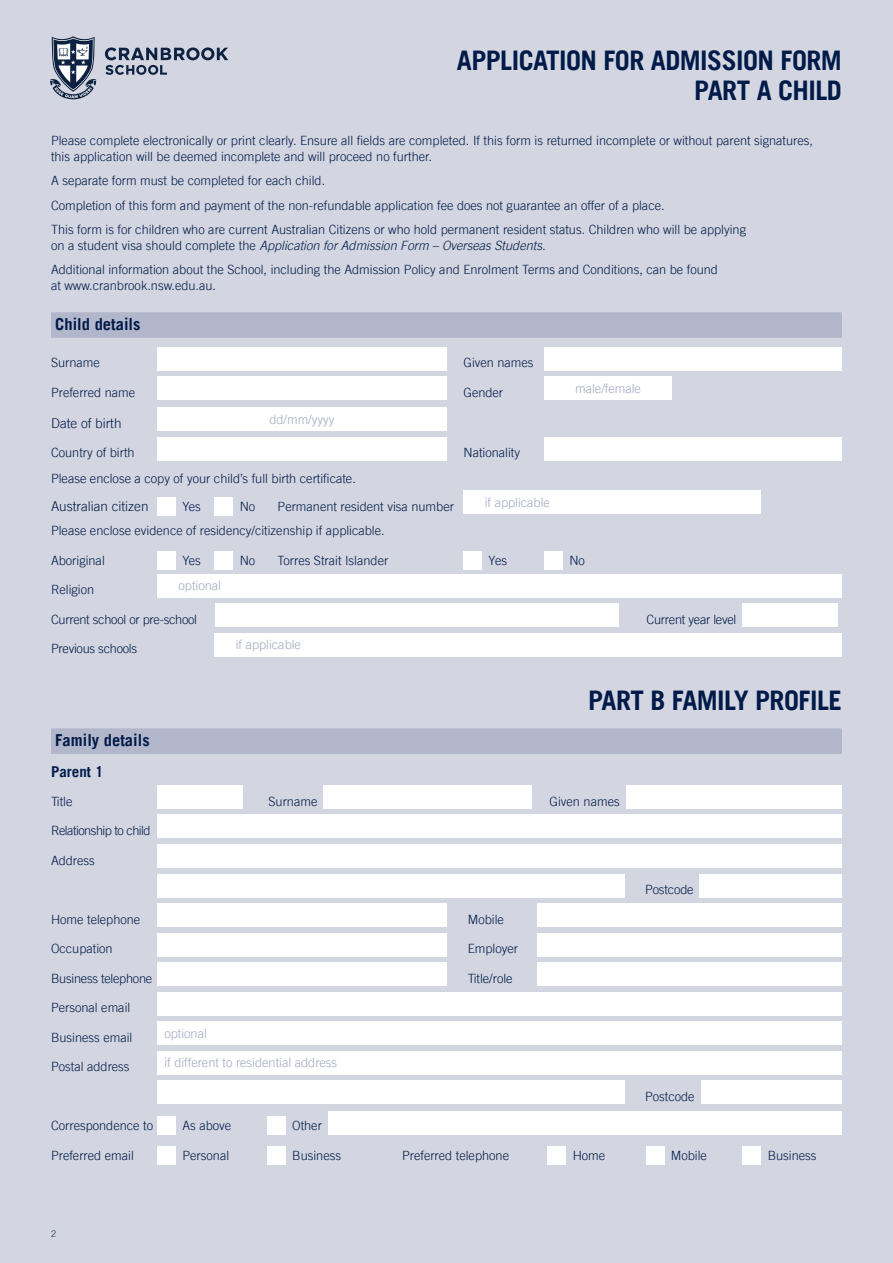
<style>
.page{position:relative;width:893px;height:1263px;background:#d3d5e0}
.page>*{position:absolute;margin:0;border:0;box-sizing:border-box;transform-origin:0 0}
.t1{font:700 27px/30px "Trade Gothic LT";letter-spacing:-.02em;color:#001b49;text-align:right}
.t2{font:700 16.5px "Trade Gothic LT";color:#001b49}
.t3{font:700 15px "Trade Gothic LT";color:#001b49}
.t4{font:300 13.5px "Trade Gothic LT";color:#001b49}
.t5{font:300 12.75px/24.3px "Trade Gothic LT";color:#001b49}
.t6{font:300 12.75px "Trade Gothic LT";color:#a2a8bf}
.t7{font:300 12.75px "Trade Gothic LT";letter-spacing:-.02em;color:#001b49}
.t8{font:300 12.75px "Trade Gothic LT";letter-spacing:-.04em;color:#001b49}
.t9{font:300 9px "Trade Gothic LT";color:#001b49}
.s1{font-style:italic}
</style>
<div class="page">
<div style="left:51px;top:312px;width:791px;height:26px;background:#b1b6ca"></div>
<div style="left:51px;top:728px;width:791px;height:26px;background:#b1b6ca"></div>
<div style="left:157px;top:347px;width:289px;height:23px;background:#fff"></div>
<div style="left:544px;top:347px;width:298px;height:23px;background:#fff"></div>
<div style="left:157px;top:376px;width:289px;height:24px;background:#fff"></div>
<div style="left:544px;top:376px;width:128px;height:24px;background:#fff"></div>
<div style="left:157px;top:407px;width:289px;height:24px;background:#fff"></div>
<div style="left:157px;top:437px;width:289px;height:23px;background:#fff"></div>
<div style="left:544px;top:437px;width:298px;height:23px;background:#fff"></div>
<div style="left:157px;top:497px;width:19px;height:19px;background:#fff"></div>
<div style="left:215px;top:497px;width:18px;height:19px;background:#fff"></div>
<div style="left:463px;top:491px;width:298px;height:23px;background:#fff"></div>
<div style="left:157px;top:551px;width:19px;height:19px;background:#fff"></div>
<div style="left:215px;top:551px;width:18px;height:19px;background:#fff"></div>
<div style="left:463px;top:551px;width:19px;height:19px;background:#fff"></div>
<div style="left:544px;top:551px;width:19px;height:19px;background:#fff"></div>
<div style="left:157px;top:574px;width:685px;height:23px;background:#fff"></div>
<div style="left:215px;top:603px;width:403px;height:24px;background:#fff"></div>
<div style="left:743px;top:603px;width:95px;height:24px;background:#fff"></div>
<div style="left:215px;top:633px;width:627px;height:23px;background:#fff"></div>
<div style="left:157px;top:785px;width:85px;height:24px;background:#fff"></div>
<div style="left:324px;top:785px;width:208px;height:24px;background:#fff"></div>
<div style="left:626px;top:785px;width:216px;height:24px;background:#fff"></div>
<div style="left:157px;top:815px;width:685px;height:23px;background:#fff"></div>
<div style="left:157px;top:844px;width:685px;height:24px;background:#fff"></div>
<div style="left:157px;top:874px;width:468px;height:23px;background:#fff"></div>
<div style="left:700px;top:874px;width:142px;height:23px;background:#fff"></div>
<div style="left:157px;top:903px;width:289px;height:24px;background:#fff"></div>
<div style="left:537px;top:903px;width:305px;height:24px;background:#fff"></div>
<div style="left:157px;top:933px;width:289px;height:23px;background:#fff"></div>
<div style="left:537px;top:933px;width:305px;height:23px;background:#fff"></div>
<div style="left:157px;top:962px;width:289px;height:24px;background:#fff"></div>
<div style="left:537px;top:962px;width:305px;height:24px;background:#fff"></div>
<div style="left:157px;top:992px;width:685px;height:23px;background:#fff"></div>
<div style="left:157px;top:1021px;width:685px;height:24px;background:#fff"></div>
<div style="left:157px;top:1051px;width:685px;height:23px;background:#fff"></div>
<div style="left:157px;top:1080px;width:468px;height:24px;background:#fff"></div>
<div style="left:701px;top:1080px;width:141px;height:24px;background:#fff"></div>
<div style="left:157px;top:1116px;width:19px;height:19px;background:#fff"></div>
<div style="left:267px;top:1116px;width:19px;height:19px;background:#fff"></div>
<div style="left:328px;top:1112px;width:514px;height:23px;background:#fff"></div>
<div style="left:157px;top:1146px;width:19px;height:18px;background:#fff"></div>
<div style="left:267px;top:1146px;width:19px;height:18px;background:#fff"></div>
<div style="left:548px;top:1146px;width:18px;height:18px;background:#fff"></div>
<div style="left:646px;top:1146px;width:18px;height:18px;background:#fff"></div>
<div style="left:743px;top:1146px;width:18px;height:18px;background:#fff"></div>
<svg style="left:105px;top:47px;width:123px;height:28px"></svg>
<svg style="left:50px;top:36px;width:47px;height:63px"></svg>
<h1 class="t1" style="left:457px;top:45px;width:387px">APPLICATION FOR ADMISSION FORM<br>PART A CHILD</h1>
<p class="t5" style="left:51px;top:133px;width:763px;line-height:15.8px">Please complete electronically or print clearly. Ensure all fields are completed. If this form is returned incomplete or without parent signatures, this application will be deemed incomplete and will proceed no further.</p>
<p class="t5" style="left:51px;top:168px;width:696px">A separate form must be completed for each child.<br>Completion of this form and payment of the non-refundable application fee does not guarantee an offer of a place.<br>This form is for children who are current Australian Citizens or who hold permanent resident status. Children who will be applying</p>
<p class="t5" style="left:51px;top:233px;width:668px">on a student visa should complete the <span class="s1">Application for Admission Form – Overseas Students.<br></span>Additional information about the School, including the Admission Policy and Enrolment Terms and Conditions, can be found</p>
<p class="t5" style="left:51px;top:273px;width:167px">at www.cranbrook.nsw.edu.au.</p>
<p class="t2" style="left:55px;top:314px;width:87px">Child details</p>
<p class="t5" style="left:51px;top:350px;width:50px">Surname</p>
<p class="t5" style="left:463px;top:350px;width:72px">Given names</p>
<p class="t5" style="left:51px;top:380px;width:86px">Preferred name</p>
<p class="t5" style="left:463px;top:380px;width:41px">Gender</p>
<p class="t6" style="left:575px;top:381px;width:67px">male/female</p>
<p class="t4" style="left:51px;top:415px;width:72px">Date of birth</p>
<p class="t6" style="left:269px;top:412px;width:67px">dd/mm/yyyy</p>
<p class="t5" style="left:51px;top:440px;width:85px">Country of birth</p>
<p class="t5" style="left:463px;top:440px;width:58px">Nationality</p>
<p class="t5" style="left:51px;top:466px;width:306px">Please enclose a copy of your child’s full birth certificate.</p>
<p class="t4" style="left:51px;top:498px;width:99px">Australian citizen</p>
<p class="t5" style="left:182px;top:494px;width:20px">Yes</p>
<p class="t5" style="left:240px;top:494px;width:17px">No</p>
<p class="t5" style="left:278px;top:494px;width:178px">Permanent resident visa number</p>
<p class="t6" style="left:485px;top:495px;width:67px">if applicable</p>
<p class="t5" style="left:51px;top:518px;width:335px">Please enclose evidence of residency/citizenship if applicable.</p>
<p class="t5" style="left:51px;top:548px;width:55px">Aboriginal</p>
<p class="t5" style="left:182px;top:548px;width:20px">Yes</p>
<p class="t5" style="left:240px;top:548px;width:17px">No</p>
<p class="t5" style="left:278px;top:548px;width:112px">Torres Strait Islander</p>
<p class="t5" style="left:489px;top:548px;width:20px">Yes</p>
<p class="t5" style="left:569px;top:548px;width:17px">No</p>
<p class="t5" style="left:51px;top:577px;width:45px">Religion</p>
<p class="t6" style="left:179px;top:578px;width:44px">optional</p>
<p class="t7" style="left:51px;top:612px;width:148px">Current school or pre-school</p>
<p class="t7" style="left:647px;top:612px;width:91px">Current year level</p>
<p class="t7" style="left:51px;top:641px;width:88px">Previous schools</p>
<p class="t6" style="left:236px;top:637px;width:67px">if applicable</p>
<h1 class="t1" style="left:588px;top:685px;width:255px">PART B FAMILY PROFILE</h1>
<p class="t2" style="left:55px;top:730px;width:96px">Family details</p>
<p class="t3" style="left:51px;top:763px;width:54px">Parent 1</p>
<p class="t5" style="left:51px;top:789px;width:23px">Title</p>
<p class="t5" style="left:269px;top:789px;width:50px">Surname</p>
<p class="t5" style="left:550px;top:789px;width:72px">Given names</p>
<p class="t8" style="left:51px;top:823px;width:101px">Relationship to child</p>
<p class="t5" style="left:51px;top:848px;width:45px">Address</p>
<p class="t5" style="left:645px;top:877px;width:50px">Postcode</p>
<p class="t5" style="left:51px;top:907px;width:91px">Home telephone</p>
<p class="t5" style="left:468px;top:907px;width:38px">Mobile</p>
<p class="t5" style="left:51px;top:936px;width:63px">Occupation</p>
<p class="t5" style="left:468px;top:936px;width:52px">Employer</p>
<p class="t7" style="left:51px;top:970px;width:103px">Business telephone</p>
<p class="t5" style="left:468px;top:966px;width:46px">Title/role</p>
<p class="t5" style="left:51px;top:995px;width:81px">Personal email</p>
<p class="t5" style="left:51px;top:1025px;width:83px">Business email</p>
<p class="t6" style="left:164px;top:1025px;width:44px">optional</p>
<p class="t5" style="left:51px;top:1054px;width:80px">Postal address</p>
<p class="t6" style="left:164px;top:1055px;width:174px">if different to residential address</p>
<p class="t5" style="left:645px;top:1084px;width:51px">Postcode</p>
<p class="t5" style="left:51px;top:1113px;width:104px">Correspondence to</p>
<p class="t5" style="left:182px;top:1113px;width:50px">As above</p>
<p class="t5" style="left:292px;top:1113px;width:31px">Other</p>
<p class="t5" style="left:51px;top:1143px;width:84px">Preferred email</p>
<p class="t5" style="left:182px;top:1143px;width:48px">Personal</p>
<p class="t5" style="left:292px;top:1143px;width:50px">Business</p>
<p class="t5" style="left:402px;top:1143px;width:108px">Preferred telephone</p>
<p class="t5" style="left:573px;top:1143px;width:34px">Home</p>
<p class="t5" style="left:671px;top:1143px;width:38px">Mobile</p>
<p class="t5" style="left:768px;top:1143px;width:50px">Business</p>
<p class="t9" style="left:51px;top:1229px;width:7px">2</p>
</div>
